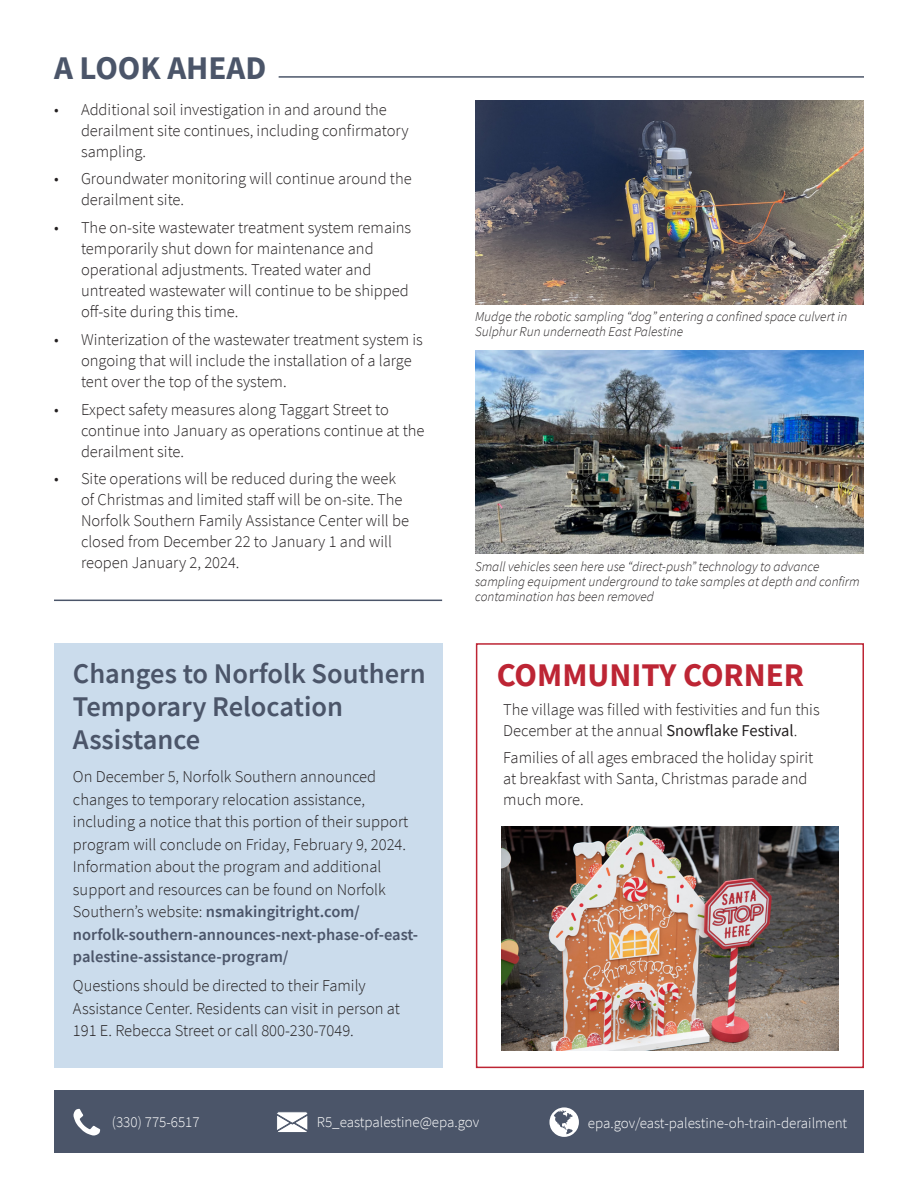
<style>
.page{position:relative;width:918px;height:1188px;background:#fff}
.page>*{position:absolute;margin:0;border:0;box-sizing:border-box;transform-origin:0 0}
.Preface{font:700 33px "Source Sans Pro";color:#bd2534}
.Preface-2{font:700 33px "Source Sans Pro";color:#4b5569}
.Preface-3{font:600 28.5px/33px "Source Sans Pro";color:#4b5569}
.t1{font:300 16.5px/21px "Source Sans Pro";color:#231f20}
.Contact{font:300 15px "Source Sans Pro";color:#fff}
.t2{font:italic 300 13.5px/15px "Source Sans Pro";color:#231f20}
.s1{font-weight:600;color:#4b5569}
.s2{font-weight:400}
</style>
<div class="page">
<div style="left:54px;top:1090px;width:810px;height:63px;background:#4b5569"></div>
<svg style="left:74px;top:1109px;width:26px;height:27px"></svg>
<svg style="left:277px;top:1111px;width:31px;height:21px"></svg>
<svg style="left:549px;top:1107px;width:30px;height:30px"></svg>
<hr style="left:279px;top:76px;width:585px;height:2px;background:#4b5569">
<img style="left:475px;top:101px;width:389px;height:204px">
<img style="left:475px;top:350px;width:389px;height:204px">
<hr style="left:54px;top:600px;width:388px;height:1px;background:#4b5569">
<div style="left:54px;top:643px;width:388px;height:425px;background:#cbdcec"></div>
<div style="left:476px;top:643px;width:388px;height:425px;border:2px solid #bd2534"></div>
<img style="left:502px;top:826px;width:336px;height:225px">
<p class="Preface-2" style="left:54px;top:46px;width:214px">A LOOK AHEAD</p>
<p class="t1" style="left:81px;top:99px;width:329px;text-indent:-27px">• Additional soil investigation in and around the derailment site continues, including confirmatory sampling.</p>
<p class="t1" style="left:81px;top:168px;width:332px;text-indent:-27px">• Groundwater monitoring will continue around the derailment site.</p>
<p class="t1" style="left:81px;top:217px;width:332px;text-indent:-27px">• The on-site wastewater treatment system remains temporarily shut down for maintenance and operational adjustments. Treated water and untreated wastewater will continue to be shipped off-site during this time.</p>
<p class="t1" style="left:81px;top:329px;width:343px;text-indent:-27px">• Winterization of the wastewater treatment system is ongoing that will include the installation of a large tent over the top of the system.</p>
<p class="t1" style="left:81px;top:399px;width:345px;text-indent:-27px">• Expect safety measures along Taggart Street to continue into January as operations continue at the derailment site.</p>
<p class="t1" style="left:81px;top:468px;width:330px;text-indent:-27px">• Site operations will be reduced during the week of Christmas and limited staff will be on-site. The Norfolk Southern Family Assistance Center will be closed from December 22 to January 1 and will reopen January 2, 2024.</p>
<p class="Preface-3" style="left:73px;top:657px;width:354px">Changes to Norfolk Southern<br>Temporary Relocation<br>Assistance</p>
<p class="t1" style="left:73px;top:765px;width:347px;line-height:22.5px">On December 5, Norfolk Southern announced changes to temporary relocation assistance, including a notice that this portion of their support program will conclude on Friday, February 9, 2024.<br>Information about the program and additional support and resources can be found on Norfolk Southern’s website: <span class="s1">nsmakingitright.com/ norfolk-southern-announces-next-phase-of-east&shy;palestine-assistance-program/</span></p>
<p class="t1" style="left:73px;top:975px;width:329px;line-height:22.5px">Questions should be directed to their Family<br>Assistance Center. Residents can visit in person at<br>191 E. Rebecca Street or call 800-230-7049.</p>
<p class="t2" style="left:475px;top:309px;width:374px">Mudge the robotic sampling “dog” entering a confined space culvert in<br>Sulphur Run underneath East Palestine</p>
<p class="t2" style="left:475px;top:559px;width:386px">Small vehicles seen here use “direct-push” technology to advance sampling equipment underground to take samples at depth and confirm contamination has been removed</p>
<p class="Preface" style="left:497px;top:653px;width:309px">COMMUNITY CORNER</p>
<p class="t1" style="left:503px;top:699px;width:318px">The village was filled with festivities and fun this<br>December at the annual <span class="s2">Snowflake Festival</span>.</p>
<p class="t1" style="left:503px;top:747px;width:312px">Families of all ages embraced the holiday spirit at breakfast with Santa, Christmas parade and much more.</p>
<p class="Contact" style="left:112px;top:1113px;width:89px">(330) 775-6517</p>
<p class="Contact" style="left:317px;top:1113px;width:164px">R5_eastpalestine@epa.gov</p>
<p class="Contact" style="left:588px;top:1114px;width:261px">epa.gov/east-palestine-oh-train-derailment</p>
</div>
